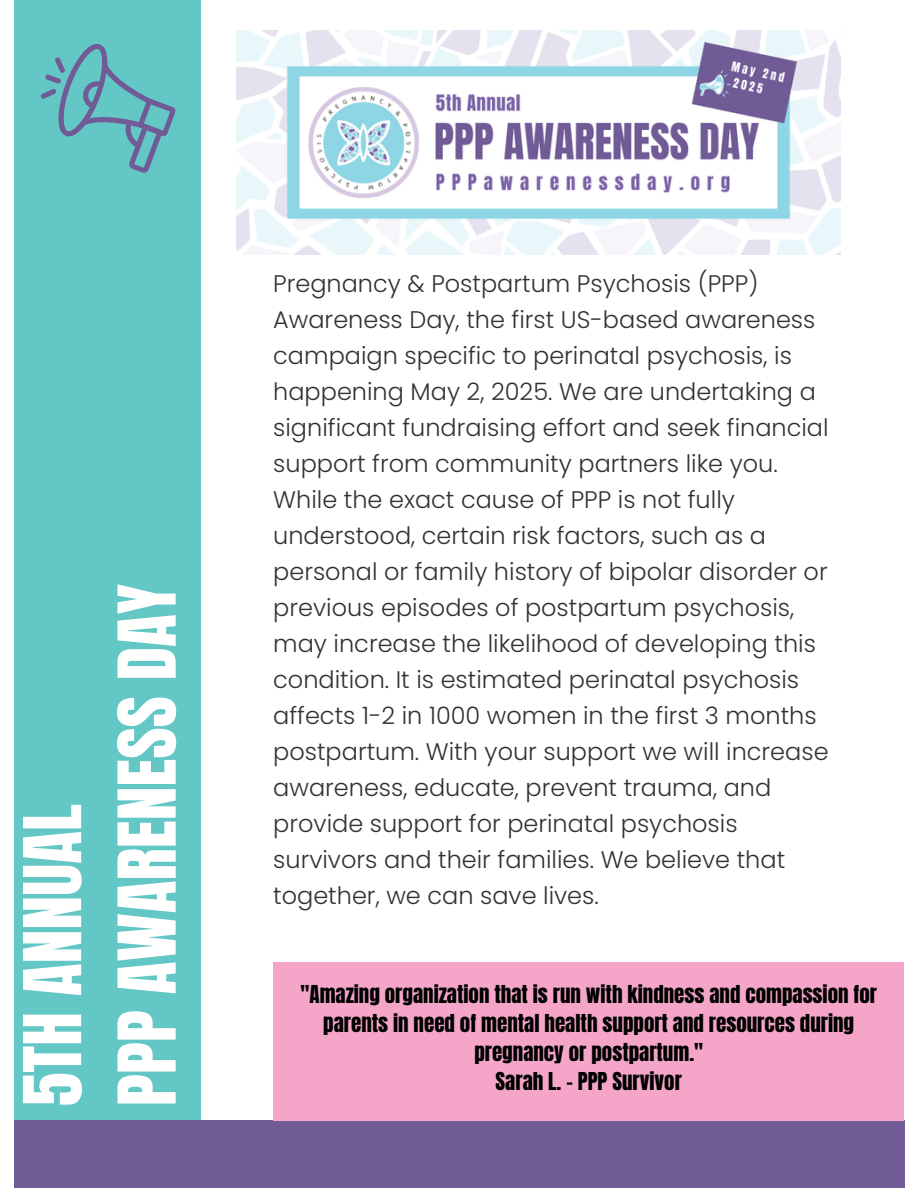
<style>
.page{position:relative;width:918px;height:1188px;background:#fff}
.page>*{position:absolute;margin:0;border:0;box-sizing:border-box;transform-origin:0 0}
.t1{font:67.8px/94.5px "Anton";color:#fff}
.t2{font:300 24px/36px "Poppins";color:#323232}
.t3{font:21px/29.2px "Anton";color:#000;text-align:center}
</style>
<div class="page">
<div style="left:14px;top:0;width:186px;height:1188px;background:#63c7c5"></div>
<div style="left:14px;top:1120px;width:890px;height:68px;background:#705b96"></div>
<img style="left:236px;top:30px;width:605px;height:224px">
<div style="left:273px;top:962px;width:631px;height:158px;background:#f5a6c8"></div>
<svg style="left:40px;top:43px;width:136px;height:130px"></svg>
<h1 class="t1" style="left:6px;top:1106px;width:524px;rotate:-90deg">5TH ANNUAL<br>PPP AWARENESS DAY</h1>
<p class="t2" style="left:273px;top:265px;width:557px">Pregnancy &amp; Postpartum Psychosis (PPP)<br>Awareness Day, the first US-based awareness campaign specific to perinatal psychosis, is happening May 2, 2025. We are undertaking a significant fundraising effort and seek financial support from community partners like you.<br>While the exact cause of PPP is not fully understood, certain risk factors, such as a personal or family history of bipolar disorder or previous episodes of postpartum psychosis, may increase the likelihood of developing this condition. It is estimated perinatal psychosis affects 1-2 in 1000 women in the first 3 months postpartum. With your support we will increase awareness, educate, prevent trauma, and provide support for perinatal psychosis survivors and their families. We believe that together, we can save lives.</p>
<p class="t3" style="left:301px;top:980px;width:578px">"Amazing organization that is run with kindness and compassion for parents in need of mental health support and resources during pregnancy or postpartum."</p>
<h2 class="t3" style="left:496px;top:1067px;width:188px">Sarah L. - PPP Survivor</h2>
</div>
